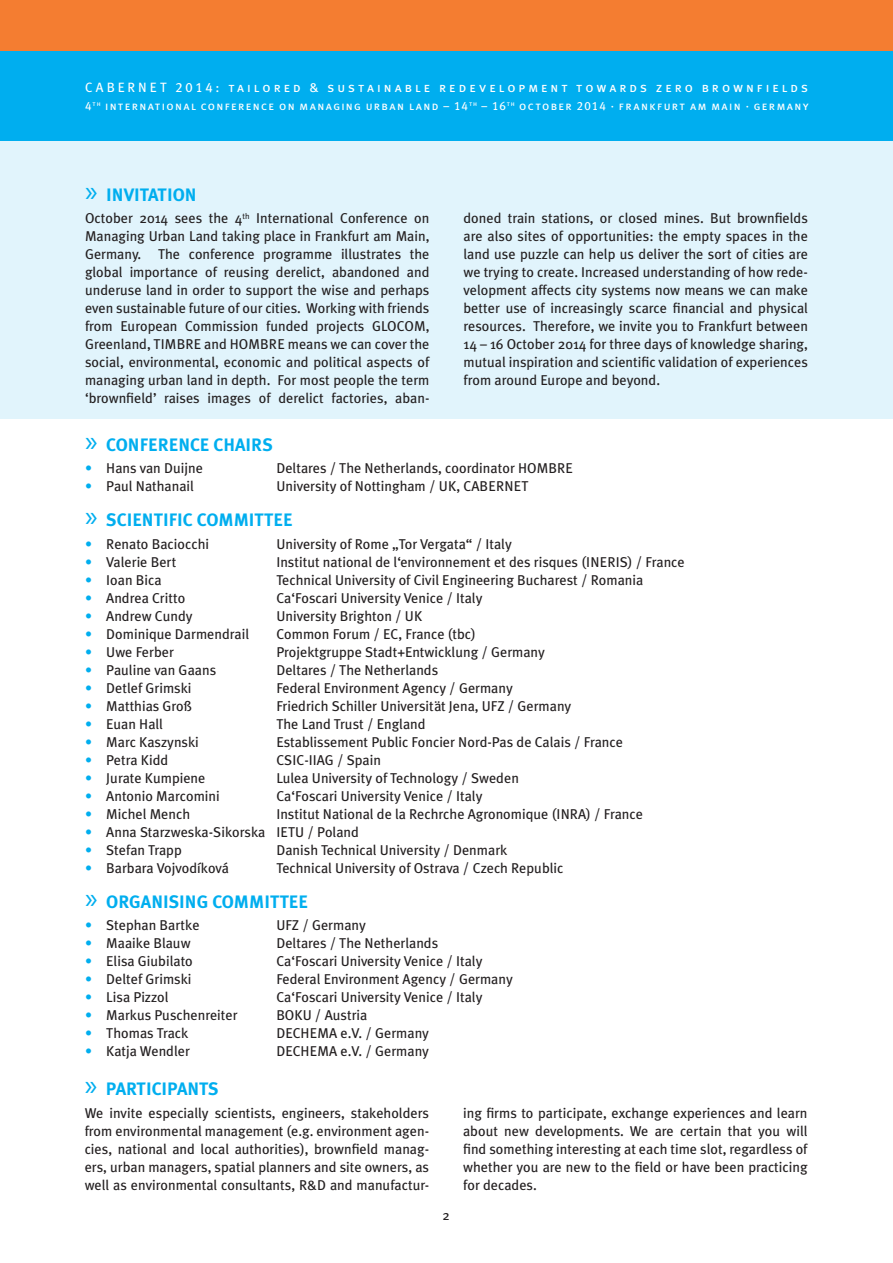
<style>
.page{position:relative;width:893px;height:1263px;background:#fff}
.page>*{position:absolute;margin:0;border:0;box-sizing:border-box;transform-origin:0 0}
.t1{font:700 18px "Meta Plus";color:#00aeef}
.t2{font:14.25px/18px "Meta Plus";color:#231f20;text-align:justify}
.t3{font:13.5px "Meta Plus Book Caps";letter-spacing:.22em;color:#fff}
.t4{font:13.5px "Meta Plus";color:#231f20}
.t5{font:12px "Meta Plus Book Caps";letter-spacing:.11em;color:#fff}
.s1{font-family:"Myriad Pro";font-weight:400;font-size:30px}
.s2{color:#00aeef}
</style>
<div class="page">
<div style="left:0;top:128px;width:893px;height:291px;background:#e1f4fc"></div>
<div style="left:0;top:0;width:893px;height:140px;background:#00aeef"></div>
<div style="left:0;top:0;width:893px;height:51px;background:#f47d31"></div>
<p class="t3" style="left:85px;top:79px;width:725px">CABERNET 2014: tailored &amp; sustainable redevelopment towards zero brownfields</p>
<p class="t5" style="left:85px;top:99px;width:725px">4<sup>th</sup> international conference on managing urban land – 14<sup>th</sup> – 16<sup>th</sup> october 2014 · frankfurt am main · germany</p>
<p class="t1" style="left:85px;top:184px;width:113px"><span class="s1">»</span> INVITATION</p>
<p class="t2" style="left:85px;top:209px;width:346px">October 2014 sees the 4<sup>th</sup> I nternational Conference on Managing U rban Land taking place in Frankfurt am Main, Germany. The conference programme illustrates the global importance of reusing derelict, abandoned and underuse land in order to support the wise and perhaps even sustainable future of our cities. Working with friends from European Commission funded projects GLOCOM</p>
<p class="t2" style="left:426px;top:317px;width:5px">,</p>
<p class="t2" style="left:85px;top:335px;width:85px">Greenland, TIMBRE</p>
<p class="t2" style="left:204px;top:335px;width:36px">and HOMBRE</p>
<p class="t2" style="left:85px;top:335px;width:347px;text-indent:203px">means we can cover the social, environmental, economic and political aspects of managing urban land in depth. For most people the term ‘brownfield’ raises images of derelict factories, aban-</p>
<p class="t2" style="left:463px;top:209px;width:346px">doned train stations, or closed mines. But brownfields are also sites of opportunities: the empty spaces in the land use puzzle can help us deliver the sort of cities are we trying to create. I ncreased understanding of how rede&shy;velopment affects city systems now means we can make better use of increasingly scarce financial and physical resources. Therefore, we invite you to Frankfurt between 14 – 16 October 2014 for three days of knowledge sharing, mutual inspiration and scientific validation of experiences from around Europe and beyond.</p>
<p class="t1" style="left:85px;top:434px;width:189px"><span class="s1">»</span> CONFERENCE CHAIRS</p>
<p class="t2" style="left:85px;top:459px;width:160px"><span class="s2">•</span> Hans van Duijne D</p>
<p class="t2" style="left:285px;top:459px;width:243px">eltares / The N etherlands, coordinator HOMBRE</p>
<p class="t2" style="left:85px;top:477px;width:110px"><span class="s2">•</span> Paul Nathanail</p>
<p class="t2" style="left:276px;top:477px;width:197px">U niversity of N ottingham / UK, CABERNE</p>
<p class="t2" style="left:521px;top:477px;width:9px">T</p>
<p class="t1" style="left:85px;top:510px;width:209px"><span class="s1">»</span> SCIENTIFIC COMMITTEE</p>
<p class="t2" style="left:85px;top:535px;width:163px"><span class="s2">•</span> Renato Baciocchi U</p>
<p class="t2" style="left:285px;top:535px;width:228px">niversity of Rome „Tor Vergata“ / I taly</p>
<p class="t2" style="left:85px;top:553px;width:93px"><span class="s2">•</span> Valerie Bert</p>
<p class="t2" style="left:276px;top:553px;width:318px">I nstitut national de l‘environnement et des risques (INERIS</p>
<p class="t2" style="left:628px;top:553px;width:58px">) / France</p>
<p class="t2" style="left:85px;top:570px;width:78px"><span class="s2">•</span> Ioan Bica</p>
<p class="t2" style="left:276px;top:570px;width:368px">Technical U niversity of Civil Engineering Bucharest / Romania</p>
<p class="t2" style="left:85px;top:588px;width:102px"><span class="s2">•</span> Andrea Critto</p>
<p class="t2" style="left:276px;top:588px;width:208px">Ca‘Foscari U niversity Venice / Italy</p>
<p class="t2" style="left:85px;top:606px;width:109px"><span class="s2">•</span> Andrew Cundy</p>
<p class="t2" style="left:276px;top:606px;width:138px">U niversity Brighton / UK</p>
<p class="t2" style="left:85px;top:624px;width:392px"><span class="s2">•</span> Dominique Darmendrail Common Forum / EC, France (tbc)</p>
<p class="t2" style="left:85px;top:642px;width:90px"><span class="s2">•</span> Uwe Ferber</p>
<p class="t2" style="left:276px;top:642px;width:270px">Projektgruppe Stadt+Entwicklung / Germany</p>
<p class="t2" style="left:85px;top:660px;width:167px"><span class="s2">•</span> Pauline van Gaans D</p>
<p class="t2" style="left:285px;top:660px;width:154px">eltares / The N etherlands</p>
<p class="t2" style="left:85px;top:678px;width:108px"><span class="s2">•</span> Detlef Grimski</p>
<p class="t2" style="left:276px;top:678px;width:238px">Federal Environment Agency / Germany</p>
<p class="t2" style="left:85px;top:696px;width:109px"><span class="s2">•</span> Matthias Groß</p>
<p class="t2" style="left:276px;top:696px;width:296px">Friedrich Schiller U niversität Jena, UFZ / Germany</p>
<p class="t2" style="left:85px;top:714px;width:79px"><span class="s2">•</span> Euan Hall</p>
<p class="t2" style="left:276px;top:714px;width:151px">The Land Trust / England</p>
<p class="t2" style="left:85px;top:732px;width:115px"><span class="s2">•</span> M arc Kaszynski</p>
<p class="t2" style="left:276px;top:732px;width:348px">Establissement Public Foncier N ord-Pas de Calais / France</p>
<p class="t2" style="left:85px;top:750px;width:85px"><span class="s2">•</span> Petra Kidd</p>
<p class="t2" style="left:276px;top:750px;width:7px">CSIC</p>
<p class="t2" style="left:304px;top:750px;width:12px">-IIAG</p>
<p class="t2" style="left:337px;top:750px;width:45px">/ Spain</p>
<p class="t2" style="left:85px;top:768px;width:122px"><span class="s2">•</span> J urate Kumpiene</p>
<p class="t2" style="left:276px;top:768px;width:244px">Lulea U niversity of Technology / Sweden</p>
<p class="t2" style="left:85px;top:786px;width:168px"><span class="s2">•</span> Antonio Marcomini C</p>
<p class="t2" style="left:284px;top:786px;width:200px">a‘Foscari U niversity Venice / Italy</p>
<p class="t2" style="left:85px;top:804px;width:107px"><span class="s2">•</span> Michel Mench</p>
<p class="t2" style="left:276px;top:804px;width:289px">I nstitut N ational de la Rechrche Agronomique (INRA</p>
<p class="t2" style="left:586px;top:804px;width:58px">) / France</p>
<p class="t2" style="left:85px;top:822px;width:275px"><span class="s2">•</span> Anna Starzweska-Sikorska IETU / Poland</p>
<p class="t2" style="left:85px;top:840px;width:98px"><span class="s2">•</span> Stefan Trapp</p>
<p class="t2" style="left:276px;top:840px;width:232px">Danish Technical U niversity / Denmark</p>
<p class="t2" style="left:85px;top:858px;width:146px"><span class="s2">•</span> B arbara Vojvodíková</p>
<p class="t2" style="left:276px;top:858px;width:289px">Technical U niversity of Ostrava / Czech Republic</p>
<p class="t1" style="left:85px;top:891px;width:225px"><span class="s1">»</span> ORGANISING COMMITTEE</p>
<p class="t2" style="left:85px;top:916px;width:116px"><span class="s2">•</span> Stephan Bartke</p>
<p class="t2" style="left:276px;top:916px;width:91px">UFZ / Germany</p>
<p class="t2" style="left:85px;top:934px;width:107px"><span class="s2">•</span> Maaike Blauw</p>
<p class="t2" style="left:276px;top:934px;width:163px">Deltares / The N etherlands</p>
<p class="t2" style="left:85px;top:952px;width:109px"><span class="s2">•</span> Elisa Giubilato</p>
<p class="t2" style="left:276px;top:952px;width:208px">Ca‘Foscari U niversity Venice / Italy</p>
<p class="t2" style="left:85px;top:970px;width:108px"><span class="s2">•</span> Deltef Grimski</p>
<p class="t2" style="left:276px;top:970px;width:238px">Federal Environment Agency / Germany</p>
<p class="t2" style="left:85px;top:988px;width:85px"><span class="s2">•</span> Lisa Pizzol</p>
<p class="t2" style="left:276px;top:988px;width:208px">Ca‘Foscari U niversity Venice / Italy</p>
<p class="t2" style="left:85px;top:1006px;width:169px"><span class="s2">•</span> Markus Puschenreiter BOKU</p>
<p class="t2" style="left:315px;top:1006px;width:54px">/ Austria</p>
<p class="t2" style="left:85px;top:1024px;width:105px"><span class="s2">•</span> Thomas Track</p>
<p class="t2" style="left:276px;top:1024px;width:9px">DECHEMA</p>
<p class="t2" style="left:340px;top:1024px;width:90px">e.V. / Germany</p>
<p class="t2" style="left:85px;top:1042px;width:106px"><span class="s2">•</span> Katja Wendler</p>
<p class="t2" style="left:276px;top:1042px;width:9px">DECHEMA</p>
<p class="t2" style="left:340px;top:1042px;width:90px">e.V. / Germany</p>
<p class="t1" style="left:85px;top:1079px;width:136px"><span class="s1">»</span> PARTICIPANTS</p>
<p class="t2" style="left:85px;top:1103px;width:346px">We invite especially scientists, engineers, stakeholders from environmental management (e.g. environment agen&shy;cies, national and local authorities), brownfield manag&shy;ers, urban managers, spatial planners and site owners, as well as environmental consultants, R&amp;D and manufactur-</p>
<p class="t2" style="left:463px;top:1103px;width:347px">ing firms to participate, exchange experiences and learn about new developments. We are certain that you will find something interesting at each time slot, regardless of whether you are new to the field or have been practicing for decades.</p>
<p class="t4" style="left:442px;top:1207px;width:9px">2</p>
</div>
